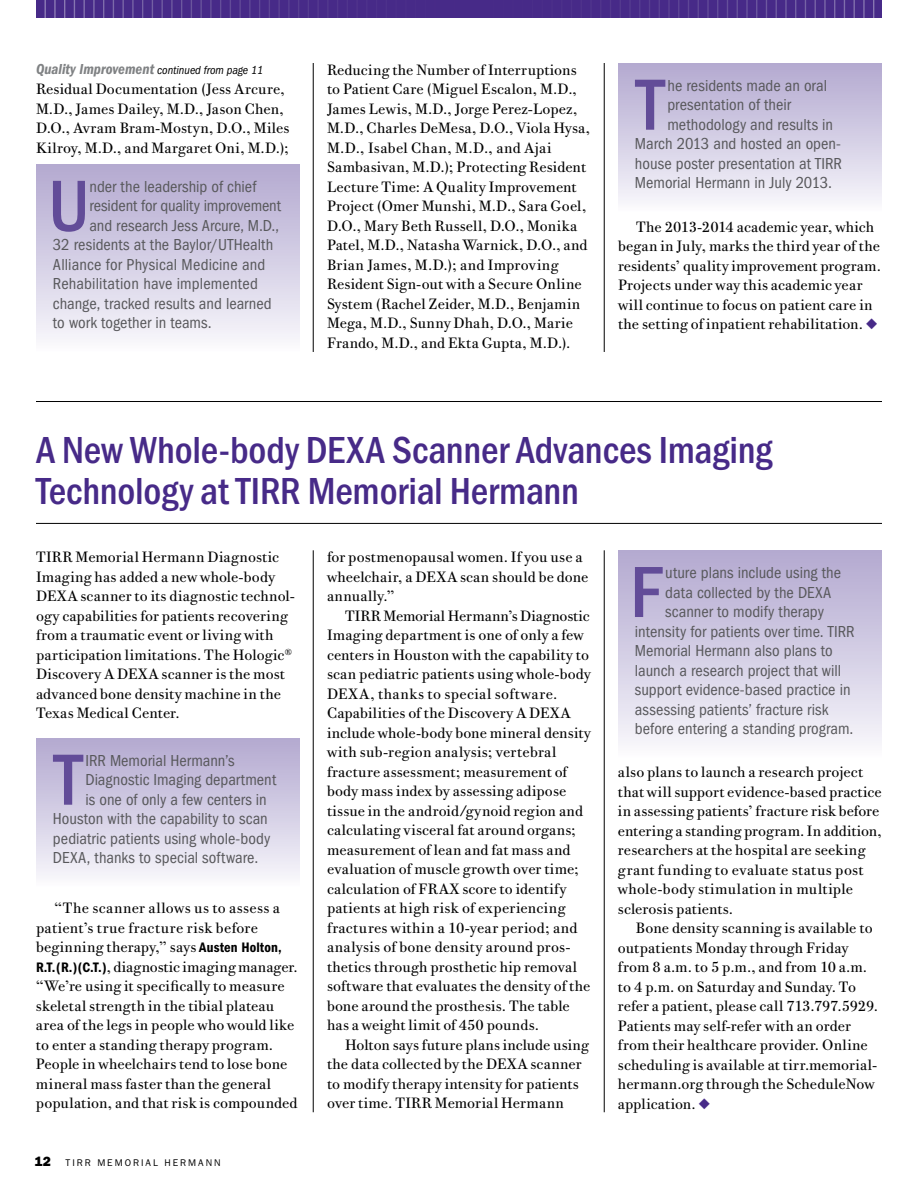
<style>
.page{position:relative;width:918px;height:1188px;background:#fff}
.page>*{position:absolute;margin:0;border:0;box-sizing:border-box;transform-origin:0 0}
.t1{font:500 condensed 75px "Franklin Gothic";color:#624c98}
.t2{font:500 condensed 39px/40.5px "Franklin Gothic";letter-spacing:-.005em;color:#472a88}
.t3{font:condensed 16.5px "Franklin Gothic";color:#58585b}
.t4{font:15px/19.5px "Bodoni Twe ITC";letter-spacing:.01em;color:#000}
.t5{font:800 13.5px "Franklin Gothic";color:#000}
.t6{font:italic condensed 12px "Franklin Gothic";color:#000}
.t7{font:9.75px "Franklin Gothic";letter-spacing:.2em;color:#000}
.s1{font-weight:600;font-size:15px;color:#808284}
.s2{color:#472a88}
.s3{font-family:"Franklin Gothic";font-weight:600;font-stretch:condensed;font-size:14.25px}
</style>
<div class="page">
<div style="left:36px;top:0;width:846px;height:20px;background:#472a88"></div>
<div style="left:30px;top:18px;width:856px;height:6px;background:#fff"></div>
<hr style="left:313px;top:63px;width:1px;height:289px;background:#000">
<hr style="left:604px;top:63px;width:1px;height:289px;background:#000">
<div style="left:618px;top:63px;width:264px;height:148px;background:linear-gradient(to bottom,#b2a7cf,#f8f7fb)"></div>
<div style="left:36px;top:738px;width:264px;height:148px;background:linear-gradient(to bottom,#b2a7cf,#f8f7fb)"></div>
<div style="left:36px;top:164px;width:264px;height:188px;background:linear-gradient(to bottom,#b2a7cf,#f9f8fc)"></div>
<hr style="left:604px;top:550px;width:1px;height:562px;background:#000">
<hr style="left:313px;top:550px;width:1px;height:562px;background:#000">
<hr style="left:36px;top:523px;width:846px;height:1px;background:#000">
<hr style="left:36px;top:401px;width:846px;height:1px;background:#000">
<div style="left:618px;top:550px;width:264px;height:207px;background:linear-gradient(to bottom,#b2a7cf,#f9f8fc)"></div>
<p class="t6" style="left:36px;top:64px;width:229px"><span class="s1">Quality Improvement</span> continued from page 11</p>
<p class="t4" style="left:36px;top:79px;width:255px">Residual Documentation (Jess Arcure, M.D., James Dailey, M.D., Jason Chen, D.O., Avram Bram-Mostyn, D.O., Miles Kilroy, M.D., and Margaret Oni, M.D.);</p>
<h1 class="t1" style="left:49px;top:164px;width:42px">U</h1>
<p class="t3" style="left:90px;top:177px;width:168px">nder the leadership of chief</p>
<p class="t3" style="left:90px;top:197px;width:193px">resident for quality improvement</p>
<p class="t3" style="left:90px;top:216px;width:191px">and research Jess Arcure, M.D.,</p>
<p class="t3" style="left:53px;top:236px;width:222px">32 residents at the Baylor/UTHealth</p>
<p class="t3" style="left:53px;top:255px;width:214px">Alliance for Physical Medicine and</p>
<p class="t3" style="left:53px;top:275px;width:206px">Rehabilitation have implemented</p>
<p class="t3" style="left:53px;top:294px;width:220px">change, tracked results and learned</p>
<p class="t3" style="left:53px;top:314px;width:160px">to work together in teams.</p>
<p class="t4" style="left:327px;top:60px;width:265px">Reducing the Number of Interruptions to Patient Care (Miguel Escalon, M.D., James Lewis, M.D., Jorge Perez-Lopez, M.D., Charles DeMesa, D.O., Viola Hysa, M.D., Isabel Chan, M.D., and Ajai Sambasivan, M.D.); Protecting Resident Lecture Time: A Quality Improvement Project (Omer Munshi, M.D., Sara Goel, D.O., Mary Beth Russell, D.O., Monika Patel, M.D., Natasha Warnick, D.O., and Brian James, M.D.); and Improving Resident Sign-out with a Secure Online System (Rachel Zeider, M.D., Benjamin Mega, M.D., Sunny Dhah, D.O., Marie Frando, M.D., and Ekta Gupta, M.D.).</p>
<h1 class="t1" style="left:636px;top:62px;width:30px">T</h1>
<p class="t3" style="left:667px;top:76px;width:161px">he residents made an oral</p>
<p class="t3" style="left:667px;top:95px;width:125px">presentation of their</p>
<p class="t3" style="left:667px;top:115px;width:167px">methodology and results in</p>
<p class="t3" style="left:635px;top:134px;width:208px">March 2013 and hosted an open-</p>
<p class="t3" style="left:635px;top:154px;width:209px">house poster presentation at TIRR</p>
<p class="t3" style="left:635px;top:173px;width:199px">Memorial Hermann in July 2013.</p>
<p class="t4" style="left:618px;top:217px;width:264px;text-indent:18px">The 2013-2014 academic year, which began in July, marks the third year of the residents’ quality improvement program.<br>Projects under way this academic year will continue to focus on patient care in the setting of inpatient rehabilitation. <span class="s2">◆</span></p>
<h2 class="t2" style="left:36px;top:430px;width:738px">A New Whole-body DEXA Scanner Advances Imaging<br>Technology at TIRR Memorial Hermann</h2>
<p class="t4" style="left:36px;top:547px;width:260px">TIRR Memorial Hermann Diagnostic Imaging has added a new whole-body DEXA scanner to its diagnostic technol&shy;ogy capabilities for patients recovering from a traumatic event or living with participation limitations. The Hologic<sup>® </sup>Discovery A DEXA scanner is the most advanced bone density machine in the Texas Medical Center.</p>
<h1 class="t1" style="left:54px;top:737px;width:30px">T</h1>
<p class="t3" style="left:85px;top:751px;width:151px">IRR Memorial Hermann’s</p>
<p class="t3" style="left:85px;top:770px;width:192px">Diagnostic Imaging department</p>
<p class="t3" style="left:85px;top:790px;width:183px">is one of only a few centers in</p>
<p class="t3" style="left:53px;top:809px;width:216px">Houston with the capability to scan</p>
<p class="t3" style="left:53px;top:829px;width:219px">pediatric patients using whole-body</p>
<p class="t3" style="left:53px;top:848px;width:207px">DEXA, thanks to special software.</p>
<p class="t4" style="left:36px;top:898px;width:263px;text-indent:18px">“The scanner allows us to assess a patient’s true fracture risk before beginning therapy,” says <span class="s3">Austen Holton, R.T.(R.)(C.T.)</span>, diagnostic imaging manager. “We’re using it specifically to measure skeletal strength in the tibial plateau area of the legs in people who would like to enter a standing therapy program.<br>People in wheelchairs tend to lose bone mineral mass faster than the general population, and that risk is compounded</p>
<p class="t5" style="left:35px;top:1153px;width:18px">12</p>
<p class="t7" style="left:66px;top:1157px;width:157px">TIRR MEMORIAL HERMANN</p>
<p class="t4" style="left:327px;top:547px;width:263px">for postmenopausal women. If you use a wheelchair, a DEXA scan should be done annually.”</p>
<p class="t4" style="left:327px;top:606px;width:265px;text-indent:18px">TIRR Memorial Hermann’s Diagnostic Imaging department is one of only a few centers in Houston with the capability to scan pediatric patients using whole-body DEXA, thanks to special software.<br>Capabilities of the Discovery A DEXA include whole-body bone mineral density with sub-region analysis; vertebral fracture assessment; measurement of body mass index by assessing adipose tissue in the android/gynoid region and calculating visceral fat around organs; measurement of lean and fat mass and evaluation of muscle growth over time; calculation of FRAX score to identify patients at high risk of experiencing fractures within a 10-year period; and analysis of bone density around pros&shy;thetics through prosthetic hip removal software that evaluates the density of the bone around the prosthesis. The table has a weight limit of 450 pounds.</p>
<p class="t4" style="left:327px;top:1035px;width:263px;text-indent:18px">Holton says future plans include using the data collected by the DEXA scanner to modify therapy intensity for patients over time. TIRR Memorial Hermann</p>
<h1 class="t1" style="left:630px;top:550px;width:33px">F</h1>
<p class="t3" style="left:665px;top:563px;width:177px">uture plans include using the</p>
<p class="t3" style="left:665px;top:583px;width:168px">data collected by the DEXA</p>
<p class="t3" style="left:665px;top:602px;width:160px">scanner to modify therapy</p>
<p class="t3" style="left:635px;top:622px;width:221px">intensity for patients over time. TIRR</p>
<p class="t3" style="left:635px;top:641px;width:199px">Memorial Hermann also plans to</p>
<p class="t3" style="left:635px;top:661px;width:208px">launch a research project that will</p>
<p class="t3" style="left:635px;top:680px;width:217px">support evidence-based practice in</p>
<p class="t3" style="left:635px;top:700px;width:195px">assessing patients’ fracture risk</p>
<p class="t3" style="left:635px;top:719px;width:220px">before entering a standing program.</p>
<p class="t4" style="left:618px;top:762px;width:265px">also plans to launch a research project that will support evidence-based practice in assessing patients’ fracture risk before entering a standing program. In addition, researchers at the hospital are seeking grant funding to evaluate status post whole-body stimulation in multiple sclerosis patients.</p>
<p class="t4" style="left:618px;top:918px;width:262px;text-indent:18px">Bone density scanning is available to outpatients Monday through Friday from 8 a.m. to 5 p.m., and from 10 a.m. to 4 p.m. on Saturday and Sunday. To refer a patient, please call 713.797.5929.<br>Patients may self-refer with an order from their healthcare provider. Online scheduling is available at tirr.memorial&shy;hermann.org through the ScheduleNow application. <span class="s2">◆</span></p>
</div>
